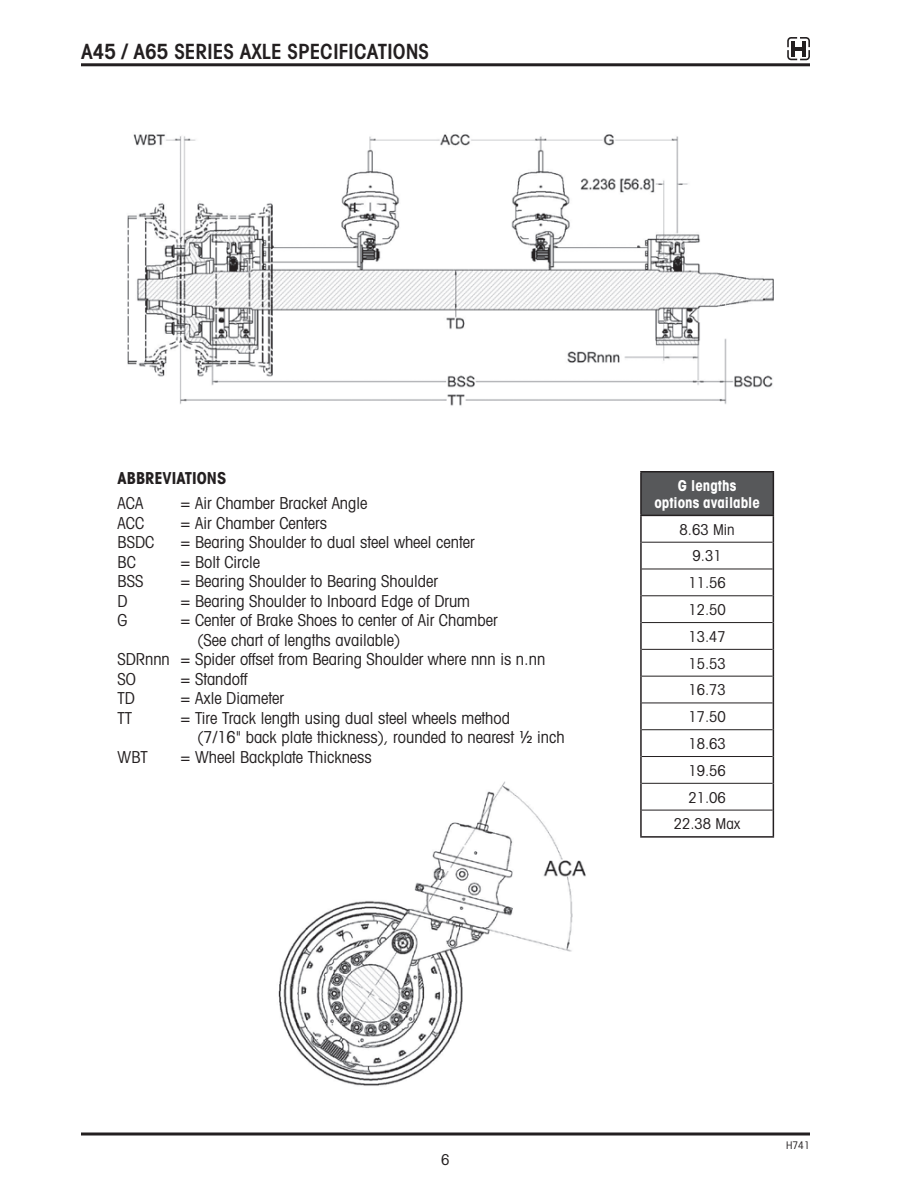
<style>
.page{position:relative;width:918px;height:1188px;background:#fff}
.page>*{position:absolute;margin:0;border:0;box-sizing:border-box;transform-origin:0 0}
.t1{font:600 condensed 21px "Avant Garde";color:#231f20}
.t2{font:condensed 16.5px/19.5px "Avant Garde";color:#231f20}
.t3{font:700 condensed 16.5px "Avant Garde";color:#231f20}
.t4{font:condensed 15px/26.8px "Avant Garde";color:#231f20;text-align:center}
.t5{font:700 condensed 15px/16.5px "Avant Garde";color:#fff;text-align:center}
.t6{font:condensed 10.5px "Avant Garde";color:#231f20}
</style>
<div class="page">
<img style="left:127px;top:134px;width:647px;height:272px">
<img style="left:278px;top:781px;width:308px;height:305px">
<div style="left:641px;top:472px;width:132px;height:43px;background:#57585a"></div>
<hr style="left:640px;top:471px;width:134px;height:1px;background:#231f20">
<hr style="left:640px;top:473px;width:2px;height:42px;background:#231f20">
<hr style="left:773px;top:473px;width:1px;height:42px;background:#231f20">
<hr style="left:640px;top:515px;width:134px;height:1px;background:#231f20">
<hr style="left:640px;top:516px;width:2px;height:26px;background:#231f20">
<hr style="left:640px;top:542px;width:2px;height:27px;background:#231f20">
<hr style="left:640px;top:569px;width:2px;height:27px;background:#231f20">
<hr style="left:640px;top:596px;width:2px;height:27px;background:#231f20">
<hr style="left:640px;top:623px;width:2px;height:26px;background:#231f20">
<hr style="left:640px;top:649px;width:2px;height:27px;background:#231f20">
<hr style="left:640px;top:676px;width:2px;height:27px;background:#231f20">
<hr style="left:640px;top:703px;width:2px;height:27px;background:#231f20">
<hr style="left:640px;top:730px;width:2px;height:27px;background:#231f20">
<hr style="left:640px;top:757px;width:2px;height:26px;background:#231f20">
<hr style="left:640px;top:783px;width:2px;height:27px;background:#231f20">
<hr style="left:640px;top:810px;width:2px;height:26px;background:#231f20">
<svg style="left:773px;top:516px;width:1px;height:320px"></svg>
<hr style="left:640px;top:836px;width:134px;height:2px;background:#231f20">
<hr style="left:642px;top:542px;width:131px;height:1px;background:#231f20">
<hr style="left:642px;top:569px;width:131px;height:1px;background:#231f20">
<hr style="left:642px;top:595px;width:131px;height:1px;background:#231f20">
<hr style="left:642px;top:622px;width:131px;height:1px;background:#231f20">
<hr style="left:642px;top:649px;width:131px;height:1px;background:#231f20">
<hr style="left:642px;top:676px;width:131px;height:1px;background:#231f20">
<hr style="left:642px;top:703px;width:131px;height:1px;background:#231f20">
<hr style="left:642px;top:729px;width:131px;height:1px;background:#231f20">
<hr style="left:642px;top:756px;width:131px;height:1px;background:#231f20">
<hr style="left:642px;top:783px;width:131px;height:1px;background:#231f20">
<hr style="left:642px;top:810px;width:131px;height:1px;background:#231f20">
<svg style="left:81px;top:1132px;width:729px;height:4px;background:#595657"></svg>
<hr style="left:81px;top:63px;width:729px;height:3px;background:#231f20">
<svg style="left:787px;top:37px;width:23px;height:23px"></svg>
<p class="t1" style="left:81px;top:39px;width:348px">A45 / A65 SERIES AXLE SPECIFICATIONS</p>
<p class="t3" style="left:118px;top:467px;width:110px">ABBREVIATIONS</p>
<p class="t2" style="left:118px;top:493px;width:27px">ACA</p>
<p class="t2" style="left:181px;top:493px;width:188px">= Air Chamber Bracket Angle</p>
<p class="t2" style="left:118px;top:513px;width:28px">ACC</p>
<p class="t2" style="left:181px;top:513px;width:148px">= Air Chamber Centers</p>
<p class="t2" style="left:118px;top:532px;width:38px">BSDC</p>
<p class="t2" style="left:181px;top:532px;width:296px">= Bearing Shoulder to dual steel wheel center</p>
<p class="t2" style="left:118px;top:552px;width:20px">BC</p>
<p class="t2" style="left:181px;top:552px;width:81px">= Bolt Circle</p>
<p class="t2" style="left:118px;top:571px;width:27px">BSS</p>
<p class="t2" style="left:181px;top:571px;width:259px">= Bearing Shoulder to Bearing Shoulder</p>
<p class="t2" style="left:118px;top:591px;width:12px">D</p>
<p class="t2" style="left:181px;top:591px;width:291px">= Bearing Shoulder to Inboard Edge of Drum</p>
<p class="t2" style="left:118px;top:610px;width:12px">G</p>
<p class="t2" style="left:181px;top:610px;width:318px">= Center of Brake Shoes to center of Air Chamber</p>
<p class="t2" style="left:197px;top:630px;width:205px">(See chart of lengths available)</p>
<p class="t2" style="left:118px;top:649px;width:429px">SDRnnn = Spider offset from Bearing Shoulder where nnn is n.nn</p>
<p class="t2" style="left:118px;top:669px;width:20px">SO</p>
<p class="t2" style="left:181px;top:669px;width:68px">= Standoff</p>
<p class="t2" style="left:118px;top:688px;width:19px">TD</p>
<p class="t2" style="left:181px;top:688px;width:105px">= Axle Diameter</p>
<p class="t2" style="left:118px;top:708px;width:16px">TT</p>
<p class="t2" style="left:197px;top:708px;width:369px;text-indent:-16px">= Tire Track length using dual steel wheels method<br>(7/16" back plate thickness), rounded to nearest ½ inch</p>
<p class="t2" style="left:118px;top:747px;width:32px">WBT</p>
<p class="t2" style="left:181px;top:747px;width:193px">= Wheel Backplate Thickness</p>
<p class="t5" style="left:654px;top:477px;width:107px">G lengths options available</p>
<p class="t4" style="left:674px;top:516px;width:68px">8.63 Min<br>9.31<br>11.56<br>12.50<br>13.47<br>15.53<br>16.73<br>17.50<br>18.63<br>19.56<br>21.06<br>22.38 Max</p>
<p class="t4" style="left:441px;top:1146px;width:10px">6</p>
<p class="t6" style="left:786px;top:1138px;width:21px">H741</p>
</div>
